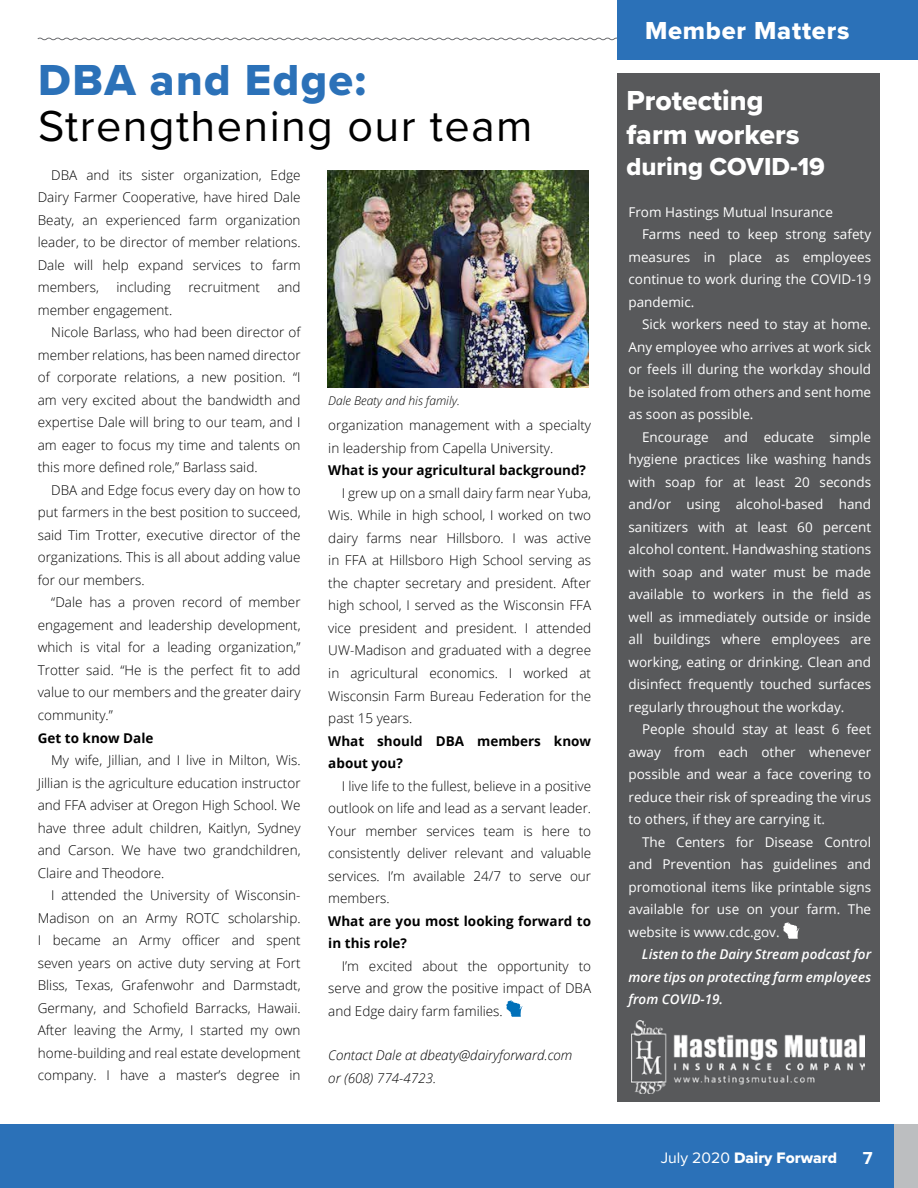
<style>
.page{position:relative;width:918px;height:1188px;background:#fff}
.page>*{position:absolute;margin:0;border:0;box-sizing:border-box;transform-origin:0 0}
.t1{font:45px "Proxima Nova";letter-spacing:.03em;color:#000}
.t2{font:45px "Proxima Nova Extrabld";letter-spacing:.03em;color:#2b71b8}
.t3{font:28.5px/34.2px "Proxima Nova Extrabld";color:#fff}
.t4{font:25.5px "Proxima Nova Extrabld";color:#fff}
.t5{font:25.5px "Proxima Nova Extrabld";letter-spacing:.03em;color:#fff}
.t6{font:700 18px "Proxima Nova";color:#fff}
.t7{font:15.75px "Proxima Nova Extrabld";color:#fff}
.t8{font:300 13.5px/22.5px "Open Sans";color:#000;text-align:justify}
.t9{font:13.5px "Open Sans";color:#fff}
.t10{font:700 13.5px/22.5px "Open Sans";color:#000}
.t11{font:italic 600 13.5px/22.5px "Open Sans";color:#fff;text-align:justify}
.t12{font:italic 300 13.5px/22.5px "Open Sans";color:#000}
.t13{font:italic 300 12px "Open Sans";color:#000}
.s1{font-family:"Proxima Nova"}
</style>
<div class="page">
<svg style="left:37px;top:37px;width:580px;height:4px"></svg>
<div style="left:0;top:1124px;width:918px;height:64px;background:#2b71b8"></div>
<div style="left:894px;top:1124px;width:24px;height:64px;background:#bcbec0"></div>
<div style="left:617px;top:73px;width:263px;height:1029px;background:#58595b"></div>
<svg style="left:506px;top:1000px;width:17px;height:17px"></svg>
<svg style="left:783px;top:922px;width:17px;height:17px"></svg>
<div style="left:617px;top:0;width:301px;height:59px;background:#2b71b8"></div>
<img style="left:328px;top:170px;width:261px;height:218px">
<img style="left:632px;top:1021px;width:233px;height:73px">
<h1 class="t2" style="left:38px;top:46px;width:329px">DBA and Edge:</h1>
<h1 class="t1" style="left:38px;top:93px;width:496px">Strengthening our team</h1>
<p class="t8" style="left:38px;top:163px;width:264px;text-indent:14px">DBA and its sister organization, Edge Dairy Farmer Cooperative, have hired Dale Beaty, an experienced farm organization leader, to be director of member relations.<br>Dale will help expand services to farm members,</p>
<p class="t8" style="left:116px;top:276px;width:56px">including</p>
<p class="t8" style="left:188px;top:276px;width:73px">recruitment</p>
<p class="t8" style="left:277px;top:276px;width:25px">and</p>
<p class="t8" style="left:38px;top:298px;width:136px">member engagement.</p>
<p class="t8" style="left:51px;top:321px;width:251px">Nicole Barlass, who had been director of</p>
<p class="t8" style="left:38px;top:343px;width:264px">member relations, has been named director</p>
<p class="t8" style="left:38px;top:366px;width:264px">of corporate relations, a new position. “I</p>
<p class="t8" style="left:38px;top:388px;width:264px">am very excited about the bandwidth and</p>
<p class="t8" style="left:38px;top:411px;width:264px">expertise Dale will bring to our team, and I</p>
<p class="t8" style="left:38px;top:433px;width:264px">am eager to focus my time and talents on</p>
<p class="t8" style="left:38px;top:456px;width:221px">this more defined role,” Barlass said.</p>
<p class="t8" style="left:51px;top:478px;width:251px">DBA and Edge focus every day on how to</p>
<p class="t8" style="left:38px;top:501px;width:264px">put farmers in the best position to succeed,</p>
<p class="t8" style="left:38px;top:523px;width:264px">said Tim Trotter, executive director of the</p>
<p class="t8" style="left:38px;top:546px;width:264px">organizations. This is all about adding value</p>
<p class="t8" style="left:38px;top:568px;width:108px">for our members.</p>
<p class="t8" style="left:51px;top:591px;width:251px">“Dale has a proven record of member</p>
<p class="t8" style="left:38px;top:613px;width:264px">engagement and leadership development,</p>
<p class="t8" style="left:38px;top:636px;width:264px">which is vital for a leading organization,”</p>
<p class="t8" style="left:38px;top:658px;width:264px">Trotter said. “He is the perfect fit to add</p>
<p class="t8" style="left:38px;top:681px;width:264px">value to our members and the greater dairy</p>
<p class="t8" style="left:38px;top:703px;width:77px">community.”</p>
<p class="t10" style="left:38px;top:726px;width:117px">Get to know Dale</p>
<p class="t8" style="left:38px;top:748px;width:264px;text-indent:14px">My wife, Jillian, and I live in Milton, Wis.<br>Jillian is the agriculture education instructor and FFA adviser at Oregon High School. We have three adult children, Kaitlyn, Sydney and Carson. We have two grandchildren, Claire and Theodore.</p>
<p class="t8" style="left:38px;top:884px;width:264px;text-indent:14px">I attended the University of Wisconsin-Madison on an Army ROTC scholarship.<br>I became an Army officer and spent seven years on active duty serving at Fort Bliss, Texas, Grafenwohr and Darmstadt, Germany, and Schofield Barracks, Hawaii.<br>After leaving the Army, I started my own home-building and real estate development company. I have a master’s degree in</p>
<p class="t13" style="left:328px;top:393px;width:133px">Dale Beaty and his family.</p>
<p class="t8" style="left:328px;top:414px;width:264px">organization management with a specialty in leadership from Capella University.</p>
<p class="t10" style="left:328px;top:459px;width:259px">What is your agricultural background?</p>
<p class="t8" style="left:328px;top:481px;width:264px;text-indent:14px">I grew up on a small dairy farm near Yuba, Wis. While in high school, I worked on two dairy farms near Hillsboro. I was active in FFA at Hillsboro High School serving as the chapter secretary and president. After high school, I served as the Wisconsin FFA vice president and president. I attended UW-Madison and graduated with a degree in agricultural economics. I worked at Wisconsin Farm Bureau Federation for the past 15 years.</p>
<p class="t10" style="left:328px;top:729px;width:264px">What should DBA members know about you?</p>
<p class="t8" style="left:328px;top:774px;width:264px;text-indent:14px">I live life to the fullest, believe in a positive outlook on life and lead as a servant leader.<br>Your member services team is here to consistently deliver relevant and valuable services. I’m available 24/7 to serve our members.</p>
<p class="t10" style="left:328px;top:909px;width:264px">What are you most looking forward to in this role?</p>
<p class="t8" style="left:328px;top:954px;width:264px;text-indent:14px">I’m excited about the opportunity to serve and grow the positive impact of DBA and Edge dairy farm families.</p>
<p class="t12" style="left:328px;top:1044px;width:246px">Contact Dale at dbeaty@dairyforward.com or (608) 774-4723.</p>
<h3 class="t5" style="left:645px;top:12px;width:206px">Member Matters</h3>
<h2 class="t3" style="left:626px;top:83px;width:175px">Protecting farm workers</h2>
<h3 class="t4" style="left:626px;top:147px;width:200px">during COVID-19</h3>
<p class="t9" style="left:629px;top:202px;width:206px">From Hastings Mutual Insurance</p>
<p class="t9" style="left:642px;top:225px;width:231px">Farms need to keep strong safety</p>
<p class="t9" style="left:629px;top:247px;width:244px">measures in place as employees</p>
<p class="t9" style="left:629px;top:270px;width:244px">continue to work during the COVID-19</p>
<p class="t9" style="left:629px;top:292px;width:67px">pandemic.</p>
<p class="t9" style="left:642px;top:315px;width:231px">Sick workers need to stay at home.</p>
<p class="t9" style="left:629px;top:337px;width:244px">Any employee who arrives at work sick</p>
<p class="t9" style="left:629px;top:360px;width:244px">or feels ill during the workday should</p>
<p class="t9" style="left:629px;top:382px;width:244px">be isolated from others and sent home</p>
<p class="t9" style="left:629px;top:405px;width:127px">as soon as possible.</p>
<p class="t9" style="left:642px;top:428px;width:231px">Encourage and educate simple</p>
<p class="t9" style="left:629px;top:450px;width:244px">hygiene practices like washing hands</p>
<p class="t9" style="left:629px;top:473px;width:244px">with soap for at least 20 seconds</p>
<p class="t9" style="left:629px;top:495px;width:244px">and/or using alcohol-based hand</p>
<p class="t9" style="left:629px;top:518px;width:244px">sanitizers with at least 60 percent</p>
<p class="t9" style="left:629px;top:540px;width:244px">alcohol content. Handwashing stations</p>
<p class="t9" style="left:629px;top:563px;width:244px">with soap and water must be made</p>
<p class="t9" style="left:629px;top:585px;width:244px">available to workers in the field as</p>
<p class="t9" style="left:629px;top:608px;width:244px">well as immediately outside or inside</p>
<p class="t9" style="left:629px;top:630px;width:244px">all buildings where employees are</p>
<p class="t9" style="left:629px;top:653px;width:244px">working, eating or drinking. Clean and</p>
<p class="t9" style="left:629px;top:675px;width:244px">disinfect frequently touched surfaces</p>
<p class="t9" style="left:629px;top:698px;width:217px">regularly throughout the workday.</p>
<p class="t9" style="left:642px;top:720px;width:231px">People should stay at least 6 feet</p>
<p class="t9" style="left:629px;top:743px;width:244px">away from each other whenever</p>
<p class="t9" style="left:629px;top:765px;width:244px">possible and wear a face covering to</p>
<p class="t9" style="left:629px;top:788px;width:244px">reduce their risk of spreading the virus</p>
<p class="t9" style="left:629px;top:810px;width:198px">to others, if they are carrying it.</p>
<p class="t9" style="left:642px;top:833px;width:231px">The Centers for Disease Control</p>
<p class="t9" style="left:629px;top:855px;width:244px">and Prevention has guidelines and</p>
<p class="t9" style="left:629px;top:878px;width:244px">promotional items like printable signs</p>
<p class="t9" style="left:629px;top:900px;width:244px">available for use on your farm. The</p>
<p class="t9" style="left:629px;top:923px;width:153px">website is www.cdc.gov.</p>
<p class="t11" style="left:628px;top:943px;width:244px;text-indent:14px">Listen to the Dairy Stream podcast for more tips on protecting farm employees from COVID-19.</p>
<p class="t7" style="left:661px;top:1146px;width:178px"><span class="s1">July 2020</span> Dairy Forward</p>
<h3 class="t6" style="left:863px;top:1144px;width:11px">7</h3>
</div>
